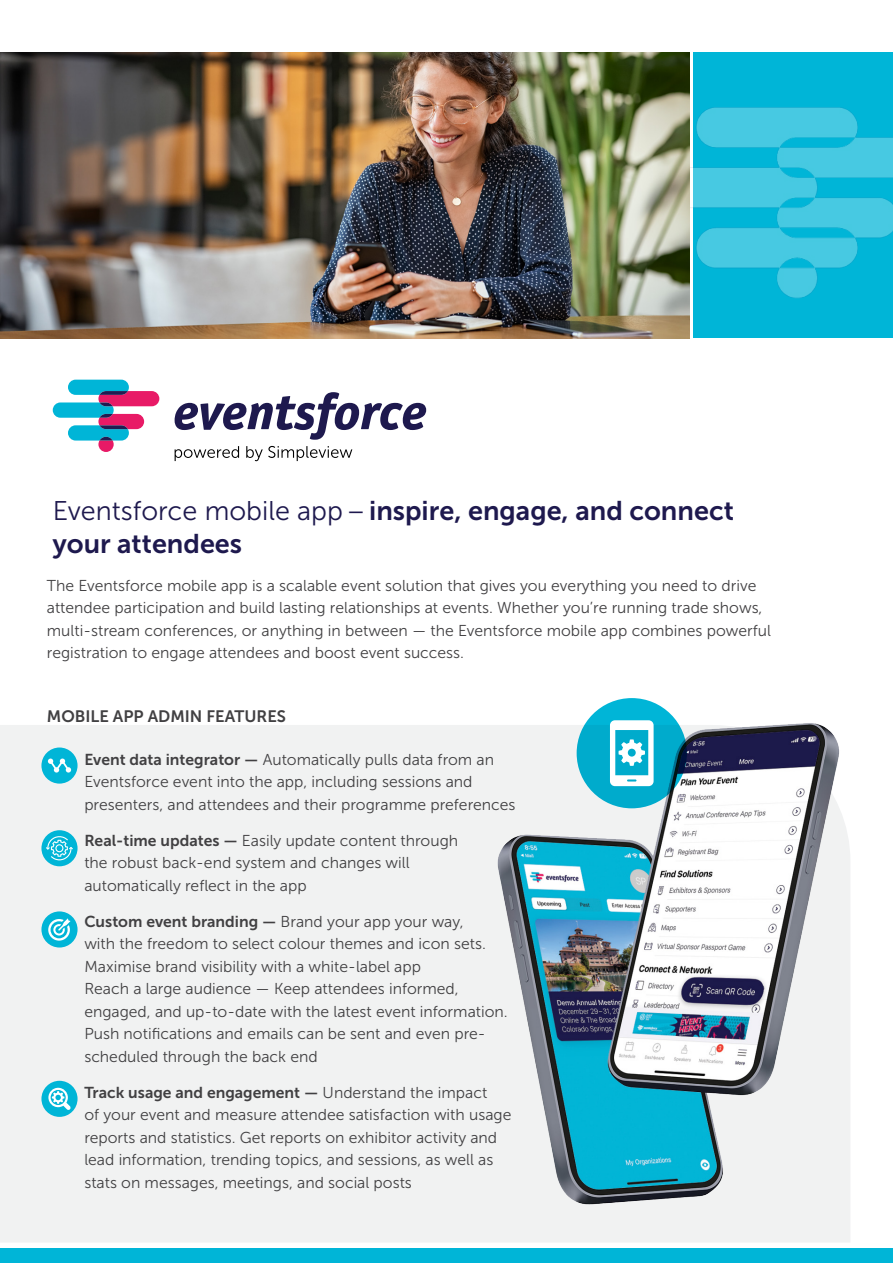
<style>
.page{position:relative;width:893px;height:1263px;background:#fff}
.page>*{position:absolute;margin:0;border:0;box-sizing:border-box;transform-origin:0 0}
.t1{font:27px/32.4px "Museo Sans 700";color:#1e194e}
.t2{font:16.5px "Museo Sans 700";color:#414042}
.t3{font:15.75px/22.5px "Museo Sans 300";color:#414042}
.t4{font:15.75px "Museo Sans 700";color:#414042}
.s1{font-family:"Museo Sans 300"}
.s2{font-family:"Museo Sans 700"}
</style>
<div class="page">
<div style="left:0;top:725px;width:850px;height:517px;background:#f1f2f2"></div>
<div style="left:693px;top:52px;width:200px;height:286px;background:#00b5d7"></div>
<img style="left:689px;top:78px;width:204px;height:243px">
<img style="left:0;top:52px;width:689px;height:286px">
<div style="left:0;top:1248px;width:893px;height:15px;background:#00b5d7"></div>
<svg style="left:53px;top:380px;width:106px;height:72px"></svg>
<svg style="left:175px;top:392px;width:251px;height:48px"></svg>
<svg style="left:175px;top:446px;width:64px;height:15px"></svg>
<svg style="left:246px;top:446px;width:106px;height:15px"></svg>
<img style="left:475px;top:698px;width:375px;height:526px">
<svg style="left:577px;top:698px;width:110px;height:110px;background:#01a5c6"></svg>
<svg style="left:610px;top:720px;width:44px;height:66px"></svg>
<div style="left:41px;top:1081px;width:37px;height:36px;background:#00b5d7;border-radius:50%"></div>
<svg style="left:48px;top:1088px;width:23px;height:22px"></svg>
<div style="left:41px;top:911px;width:37px;height:36px;background:#00b5d7;border-radius:50%"></div>
<svg style="left:48px;top:918px;width:23px;height:23px"></svg>
<div style="left:41px;top:747px;width:37px;height:37px;background:#00b5d7;border-radius:50%"></div>
<svg style="left:48px;top:758px;width:23px;height:14px"></svg>
<svg style="left:41px;top:830px;width:37px;height:36px"></svg>
<svg style="left:46px;top:836px;width:27px;height:24px"></svg>
<h1 class="t1" style="left:53px;top:495px;width:683px"><span class="s1">Eventsforce mobile app –</span> inspire, engage, and connect your attendees</h1>
<p class="t3" style="left:47px;top:574px;width:726px">The Eventsforce mobile app is a scalable event solution that gives you everything you need to drive attendee participation and build lasting relationships at events. Whether you’re running trade shows, multi-stream conferences, or anything in between — the Eventsforce mobile app combines powerful registration to engage attendees and boost event success.</p>
<p class="t2" style="left:47px;top:707px;width:241px">MOBILE APP ADMIN FEATURES</p>
<p class="t3" style="left:84px;top:748px;width:433px"><span class="s2">Event data integrator —</span> Automatically pulls data from an<br>Eventsforce event into the app, including sessions and presenters, and attendees and their programme preferences</p>
<p class="t3" style="left:84px;top:829px;width:375px"><span class="s2">Real-time updates —</span> Easily update content through the robust back-end system and changes will automatically reflect in the app</p>
<p class="t4" style="left:84px;top:912px;width:381px">Custom event branding — <span class="s1">Brand your app your way,</span></p>
<p class="t3" style="left:84px;top:932px;width:425px">with the freedom to select colour themes and icon sets.<br>Maximise brand visibility with a white-label app<br>Reach a large audience — Keep attendees informed, engaged, and up-to-date with the latest event information.<br>Push notifications and emails can be sent and even pre&shy;scheduled through the back end</p>
<p class="t4" style="left:84px;top:1083px;width:404px">Track usage and engagement — <span class="s1">Understand the impact</span></p>
<p class="t3" style="left:84px;top:1103px;width:429px">of your event and measure attendee satisfaction with usage reports and statistics. Get reports on exhibitor activity and lead information, trending topics, and sessions, as well as stats on messages, meetings, and social posts</p>
</div>
